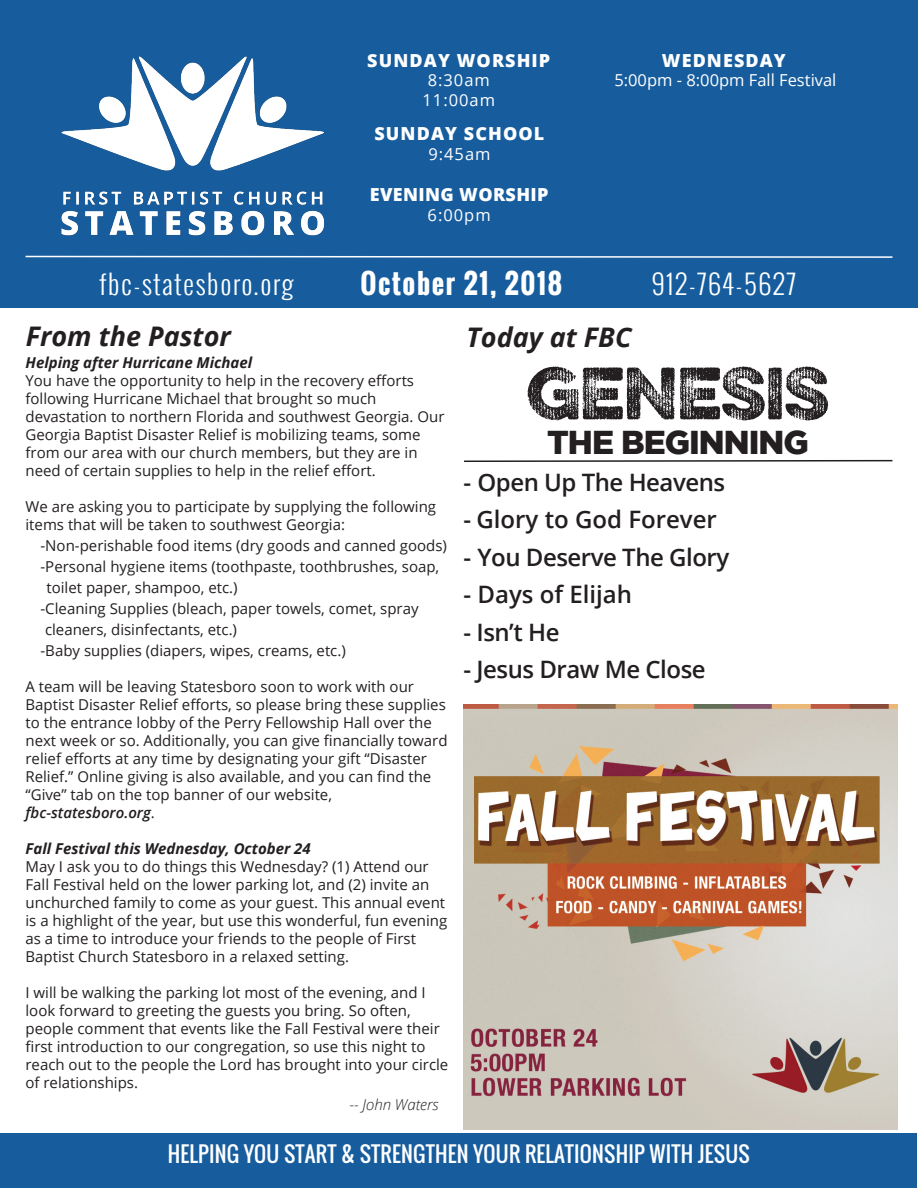
<style>
.page{position:relative;width:918px;height:1188px;background:#fff}
.page>*{position:absolute;margin:0;border:0;box-sizing:border-box;transform-origin:0 0}
.t1{font:300 66px "Eveleth";letter-spacing:-.03em;color:#231f20}
.t2{font:900 33px "Gotham";letter-spacing:-.03em;color:#231f20}
.t3{font:300 27px "Oswald";letter-spacing:.06em;color:#fff}
.t4{font:italic 700 27px "Open Sans";color:#231f20}
.t5{font:700 27px "Oswald";letter-spacing:.06em;color:#fff}
.t6{font:600 24px "Open Sans";letter-spacing:-.02em;color:#231f20}
.t7{font:600 24px "Open Sans";color:#231f20}
.t8{font:21px "Oswald";letter-spacing:.01em;color:#fff}
.t9{font:800 18px "Open Sans";letter-spacing:.06em;color:#fff}
.t10{font:800 18px "Open Sans";letter-spacing:.02em;color:#fff}
.t11{font:16.5px "Open Sans";color:#fff}
.t12{font:15px/18px "Open Sans";color:#231f20}
.t13{font:italic 700 15px "Open Sans";color:#231f20}
.t14{font:italic 600 15px "Open Sans";color:#231f20}
.t15{font:italic 300 15px "Open Sans";color:#231f20}
.s1{font-weight:400;font-style:normal}
</style>
<div class="page">
<div style="left:0;top:0;width:918px;height:307px;background:#175d9e"></div>
<div style="left:1px;top:1133px;width:916px;height:54px;background:#175d9e"></div>
<img style="left:61px;top:56px;width:264px;height:180px">
<svg style="left:25px;top:255px;width:868px;height:3px"></svg>
<img style="left:464px;top:705px;width:433px;height:425px">
<svg style="left:464px;top:459px;width:429px;height:3px"></svg>
<p class="t9" style="left:367px;top:46px;width:185px">SUNDAY WORSHIP</p>
<p class="t9" style="left:662px;top:46px;width:125px">WEDNESDAY</p>
<p class="t11" style="left:428px;top:69px;width:64px">8:30am</p>
<p class="t11" style="left:423px;top:89px;width:74px">11:00am</p>
<p class="t9" style="left:374px;top:120px;width:171px">SUNDAY SCHOOL</p>
<p class="t11" style="left:428px;top:143px;width:64px">9:45am</p>
<p class="t10" style="left:370px;top:181px;width:180px">EVENING WORSHIP</p>
<p class="t11" style="left:428px;top:203px;width:65px">6:00pm</p>
<p class="t11" style="left:614px;top:69px;width:224px">5:00pm - 8:00pm Fall Festival</p>
<p class="t5" style="left:361px;top:263px;width:203px">October 21, 2018</p>
<p class="t3" style="left:99px;top:265px;width:195px">fbc-statesboro.org</p>
<p class="t3" style="left:652px;top:265px;width:146px">912-764-5627</p>
<p class="t4" style="left:467px;top:318px;width:166px">Today at FBC</p>
<p class="t4" style="left:26px;top:317px;width:207px">From the Pastor</p>
<p class="t13" style="left:26px;top:351px;width:228px">Helping after Hurricane Michael</p>
<p class="t12" style="left:26px;top:371px;width:390px">You have the opportunity to help in the recovery efforts</p>
<p class="t12" style="left:26px;top:389px;width:352px">following Hurricane Michael that brought so much</p>
<p class="t12" style="left:26px;top:407px;width:421px">devastation to northern Florida and southwest Georgia. Our Georgia Baptist Disaster Relief is mobilizing teams, some from our area with our church members, but they are in need of certain supplies to help in the relief effort.</p>
<p class="t12" style="left:26px;top:497px;width:412px">We are asking you to participate by supplying the following items that will be taken to southwest Georgia:</p>
<p class="t12" style="left:40px;top:536px;width:408px">-Non-perishable food items (dry goods and canned goods)</p>
<p class="t12" style="left:40px;top:557px;width:400px">-Personal hygiene items (toothpaste, toothbrushes, soap,</p>
<p class="t12" style="left:46px;top:578px;width:193px">toilet paper, shampoo, etc.)</p>
<p class="t12" style="left:40px;top:599px;width:380px">-Cleaning Supplies (bleach, paper towels, comet, spray</p>
<p class="t12" style="left:45px;top:620px;width:194px">cleaners, disinfectants, etc.)</p>
<p class="t12" style="left:40px;top:641px;width:307px">-Baby supplies (diapers, wipes, creams, etc.)</p>
<p class="t12" style="left:26px;top:677px;width:390px">A team will be leaving Statesboro soon to work with our</p>
<p class="t12" style="left:26px;top:695px;width:424px">Baptist Disaster Relief efforts, so please bring these supplies to the entrance lobby of the Perry Fellowship Hall over the next week or so. Additionally, you can give financially toward relief efforts at any time by designating your gift “Disaster Relief.” Online giving is also available, and you can find the “Give” tab on the top banner of our website,</p>
<p class="t14" style="left:26px;top:802px;width:131px">fbc-statesboro.org<span class="s1">.</span></p>
<p class="t13" style="left:26px;top:837px;width:287px">Fall Festival this Wednesday, October 24</p>
<p class="t12" style="left:26px;top:857px;width:423px">May I ask you to do things this Wednesday? (1) Attend our Fall Festival held on the lower parking lot, and (2) invite an unchurched family to come as your guest. This annual event is a highlight of the year, but use this wonderful, fun evening as a time to introduce your friends to the people of First</p>
<p class="t12" style="left:26px;top:947px;width:325px">Baptist Church Statesboro in a relaxed setting.</p>
<p class="t12" style="left:26px;top:983px;width:402px">I will be walking the parking lot most of the evening, and I look forward to greeting the guests you bring. So often,</p>
<p class="t12" style="left:26px;top:1019px;width:424px">people comment that events like the Fall Festival were their first introduction to our congregation, so use this night to reach out to the people the Lord has brought into your circle of relationships.</p>
<p class="t15" style="left:350px;top:1094px;width:91px">-- John Waters</p>
<p class="t1" style="left:526px;top:343px;width:305px">GENESIS</p>
<p class="t2" style="left:547px;top:423px;width:263px">THE BEGINNING</p>
<p class="t6" style="left:464px;top:465px;width:263px">- Open Up The Heavens</p>
<p class="t7" style="left:464px;top:503px;width:255px">- Glory to God Forever</p>
<p class="t6" style="left:464px;top:540px;width:267px">- You Deserve The Glory</p>
<p class="t7" style="left:464px;top:578px;width:170px">- Days of Elijah</p>
<p class="t6" style="left:464px;top:615px;width:98px">- Isn’t He</p>
<p class="t6" style="left:464px;top:653px;width:244px">- Jesus Draw Me Close</p>
<p class="t8" style="left:168px;top:1138px;width:583px">HELPING YOU START &amp; STRENGTHEN YOUR RELATIONSHIP WITH JESUS</p>
</div>
